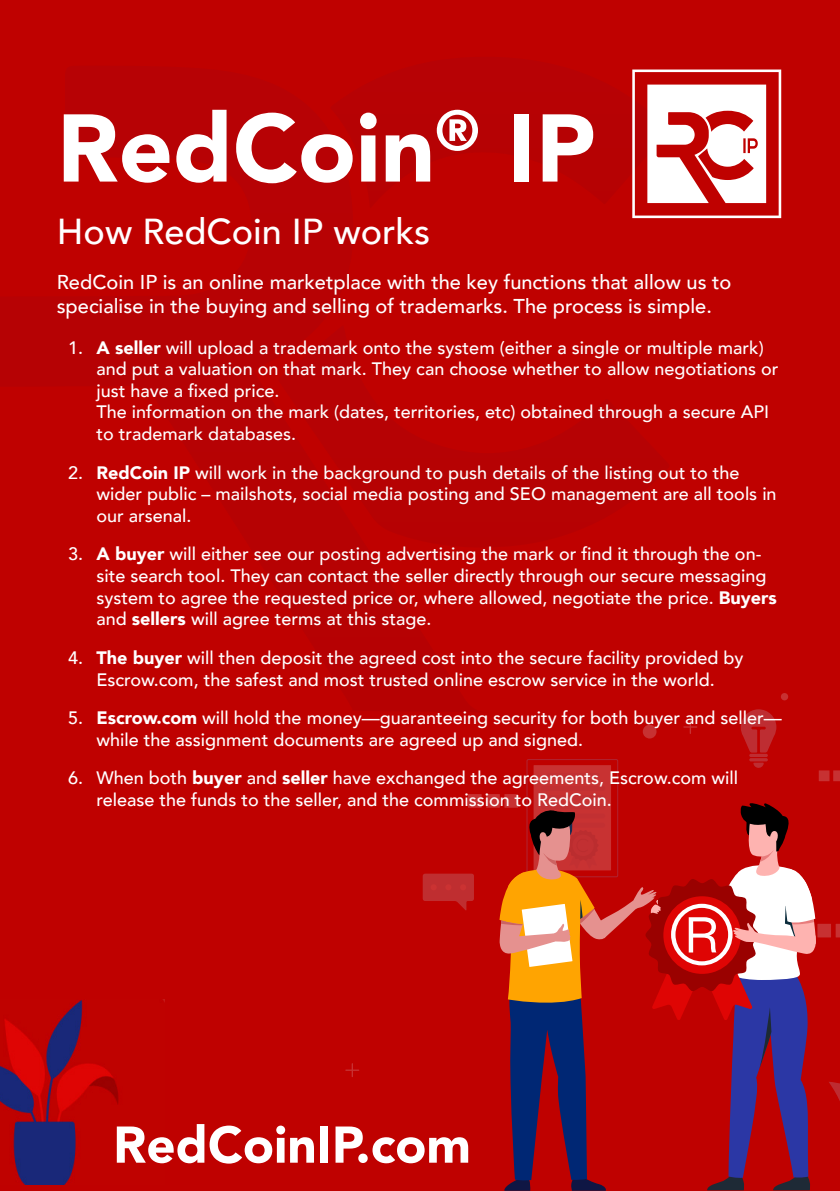
<style>
.page{position:relative;width:840px;height:1191px;background:#fff}
.page>*{position:absolute;margin:0;border:0;box-sizing:border-box;transform-origin:0 0}
.t1{font:900 95px "Avenir";color:#fff}
.t2{font:900 51px "Avenir";color:#fff}
.t3{font:500 36px "Avenir";color:#fff}
.t4{font:500 20px/24px "Avenir";color:#fff}
.t5{font:500 18px/21.6px "Avenir";color:#fff}
.s1{font-weight:900}
</style>
<div class="page">
<div style="left:0;top:0;width:839px;height:1191px;background:#bf0100"></div>
<img style="left:0;top:999px;width:165px;height:185px">
<svg style="left:632px;top:69px;width:148px;height:149px"></svg>
<svg style="left:829px;top:1082px;width:10px;height:17px"></svg>
<div style="left:526px;top:759px;width:91px;height:118px;border:1px solid #71b8ff"></div>
<div style="left:533px;top:765px;width:77px;height:105px;background:#c83232"></div>
<div style="left:546px;top:773px;width:53px;height:5px;background:#c23032;border-radius:2px"></div>
<hr style="left:540px;top:786px;width:64px;height:4px;background:#c23032;border-radius:2px">
<div style="left:540px;top:795px;width:64px;height:5px;background:#c23032;border-radius:2px"></div>
<div style="left:817px;top:923px;width:13px;height:14px;background:#c73132"></div>
<svg style="left:835px;top:924px;width:4px;height:13px"></svg>
<div style="left:467px;top:794px;width:14px;height:13px;background:#c73132"></div>
<div style="left:486px;top:794px;width:13px;height:13px;background:#c73132"></div>
<div style="left:504px;top:794px;width:13px;height:13px;background:#c73132"></div>
<div style="left:818px;top:770px;width:11px;height:11px;background:#c73132"></div>
<svg style="left:833px;top:770px;width:6px;height:11px"></svg>
<div style="left:642px;top:724px;width:14px;height:14px;background:#c73132;border-radius:50%"></div>
<svg style="left:780px;top:693px;width:7px;height:7px"></svg>
<svg style="left:346px;top:1063px;width:12px;height:13px"></svg>
<svg style="left:683px;top:720px;width:13px;height:13px"></svg>
<svg style="left:422px;top:873px;width:52px;height:37px"></svg>
<svg style="left:740px;top:709px;width:36px;height:43px"></svg>
<hr style="left:748px;top:754px;width:19px;height:3px;background:#bde4ff;border-radius:2px">
<hr style="left:748px;top:758px;width:19px;height:3px;background:#bde4ff;border-radius:2px">
<svg style="left:753px;top:762px;width:10px;height:6px"></svg>
<svg style="left:499px;top:799px;width:316px;height:391px"></svg>
<p class="t1" style="left:57px;top:67px;width:540px">RedCoin<sup>®</sup> IP</p>
<p class="t3" style="left:57px;top:200px;width:374px">How RedCoin IP works</p>
<p class="t4" style="left:57px;top:269px;width:675px">RedCoin IP is an online marketplace with the key functions that allow us to specialise in the buying and selling of trademarks. The process is simple.</p>
<p class="t5" style="left:96px;top:335px;width:683px;text-indent:-28px">1. <span class="s1">A seller</span> will upload a trademark onto the system (either a single or multiple mark) and put a valuation on that mark. They can choose whether to allow negotiations or just have a fixed price.</p>
<p class="t5" style="left:96px;top:400px;width:673px">The information on the mark (dates, territories, etc) obtained through a secure API to trademark databases.</p>
<p class="t5" style="left:96px;top:460px;width:681px;text-indent:-28px">2. <span class="s1">RedCoin IP</span> will work in the background to push details of the listing out to the wider public – mailshots, social media posting and SEO management are all tools in our arsenal.</p>
<p class="t5" style="left:96px;top:542px;width:681px;text-indent:-28px">3. <span class="s1">A buyer</span> will either see our posting advertising the mark or find it through the on&shy;site search tool. They can contact the seller directly through our secure messaging system to agree the requested price or, where allowed, negotiate the price. <span class="s1">Buyers </span>and <span class="s1">sellers</span> will agree terms at this stage.</p>
<p class="t5" style="left:68px;top:646px;width:676px;text-align:center">4. <span class="s1">The buyer</span> will then deposit the agreed cost into the secure facility provided by<br>Escrow.com, the safest and most trusted online escrow service in the world.</p>
<p class="t5" style="left:96px;top:706px;width:686px;text-indent:-28px">5. <span class="s1">Escrow.com</span> will hold the money—guaranteeing security for both buyer and seller— while the assignment documents are agreed up and signed.</p>
<p class="t5" style="left:96px;top:766px;width:642px;text-indent:-28px">6. When both <span class="s1">buyer</span> and <span class="s1">seller</span> have exchanged the agreements, Escrow.com will release the funds to the seller, and the commission to RedCoin.</p>
<p class="t2" style="left:113px;top:1101px;width:359px">RedCoinIP.com</p>
</div>
